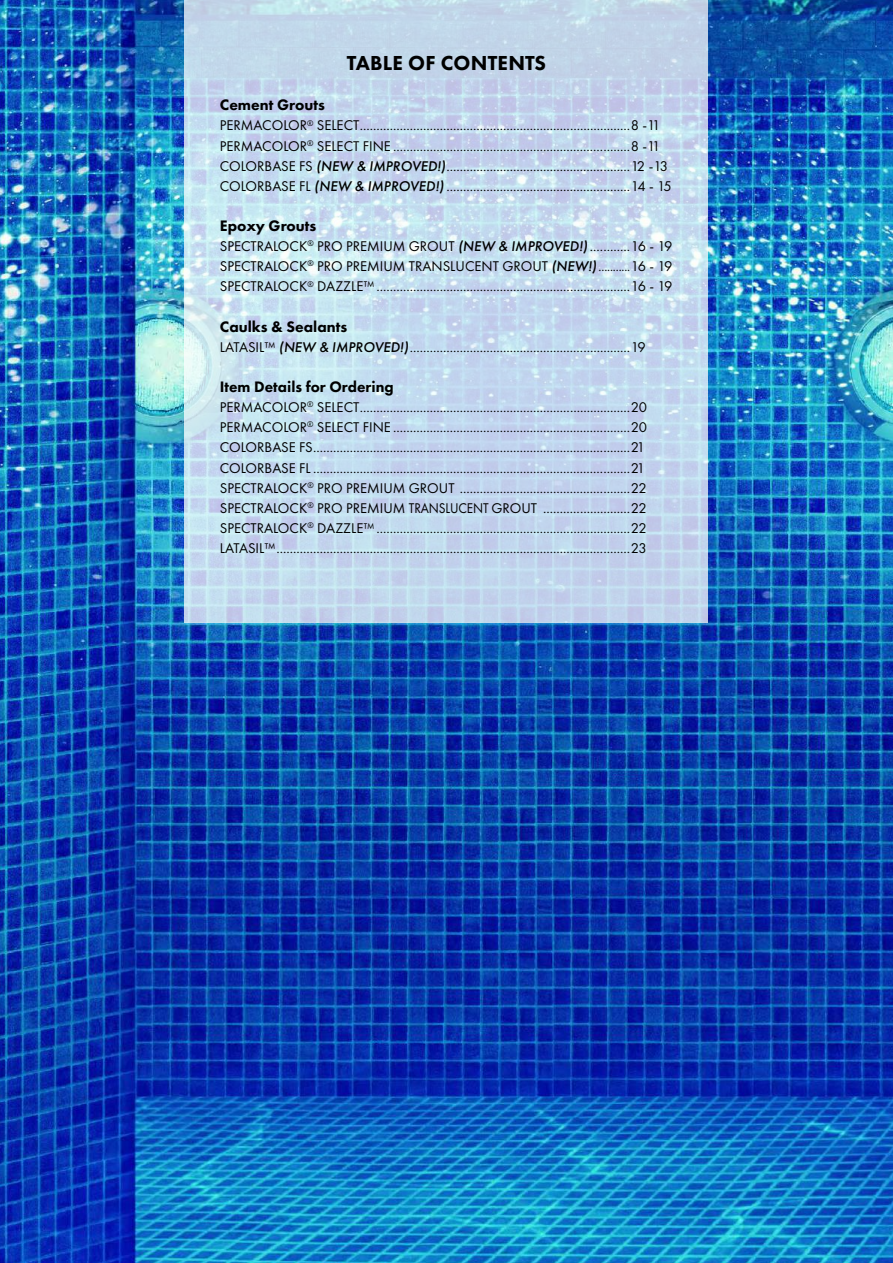
<style>
.page{position:relative;width:893px;height:1263px;background:#fff}
.page>*{position:absolute;margin:0;border:0;box-sizing:border-box;transform-origin:0 0}
.t1{font:800 21px "Futura PT";letter-spacing:.01em;color:#000}
.t2{font:800 15.75px "Futura PT";color:#000}
.t3{font:14.7px/20.1px "Futura PT";color:#000}
.s1{font-weight:500;font-style:italic}
</style>
<div class="page">
<img style="left:0;top:0;width:893px;height:1263px">
<svg style="left:185px;top:0;width:523px;height:623px;background:#c5daee"></svg>
<h1 class="t1" style="left:347px;top:50px;width:201px">TABLE OF CONTENTS</h1>
<p class="t2" style="left:220px;top:95px;width:107px">Cement Grouts</p>
<p class="t3" style="left:220px;top:115px;width:454px">PERMACOLOR<sup>®</sup> SELECT.................................................................................8 -11<br>PERMACOLOR<sup>®</sup> SELECT FINE .......................................................................8 -11<br>COLORBASE FS <span class="s1">(NEW &amp; IMPROVED!)</span>.......................................................12 -13<br>COLORBASE FL <span class="s1">(NEW &amp; IMPROVED!)</span> .......................................................14 - 15</p>
<p class="t2" style="left:220px;top:216px;width:98px">Epoxy Grouts</p>
<p class="t3" style="left:220px;top:236px;width:454px;text-align:justify">SPECTRALOCK<sup>®</sup> PRO PREMIUM GROUT <span class="s1">(NEW &amp; IMPROVED!)</span> ............16 - 19<br>SPECTRALOCK<sup>®</sup> PRO PREMIUM TRANSLUCENT GROUT <span class="s1">(NEW!)</span>...........16 - 19<br>SPECTRALOCK<sup>®</sup> DAZZLE™ ............................................................................16 - 19</p>
<p class="t2" style="left:220px;top:317px;width:129px">Caulks &amp; Sealants</p>
<p class="t3" style="left:220px;top:337px;width:427px">LATASIL™ <span class="s1">(NEW &amp; IMPROVED!)</span>..................................................................19</p>
<p class="t2" style="left:220px;top:377px;width:175px">Item Details for Ordering</p>
<p class="t3" style="left:220px;top:397px;width:429px">PERMACOLOR<sup>®</sup> SELECT.................................................................................20<br>PERMACOLOR<sup>®</sup> SELECT FINE .......................................................................20<br>COLORBASE FS...............................................................................................21<br>COLORBASE FL ...............................................................................................21<br>SPECTRALOCK<sup>®</sup> PRO PREMIUM GROUT ...................................................22<br>SPECTRALOCK<sup>®</sup> PRO PREMIUM TRANSLUCENT GROUT ..........................22<br>SPECTRALOCK<sup>®</sup> DAZZLE™ ............................................................................22<br>LATASIL™..........................................................................................................23</p>
</div>
